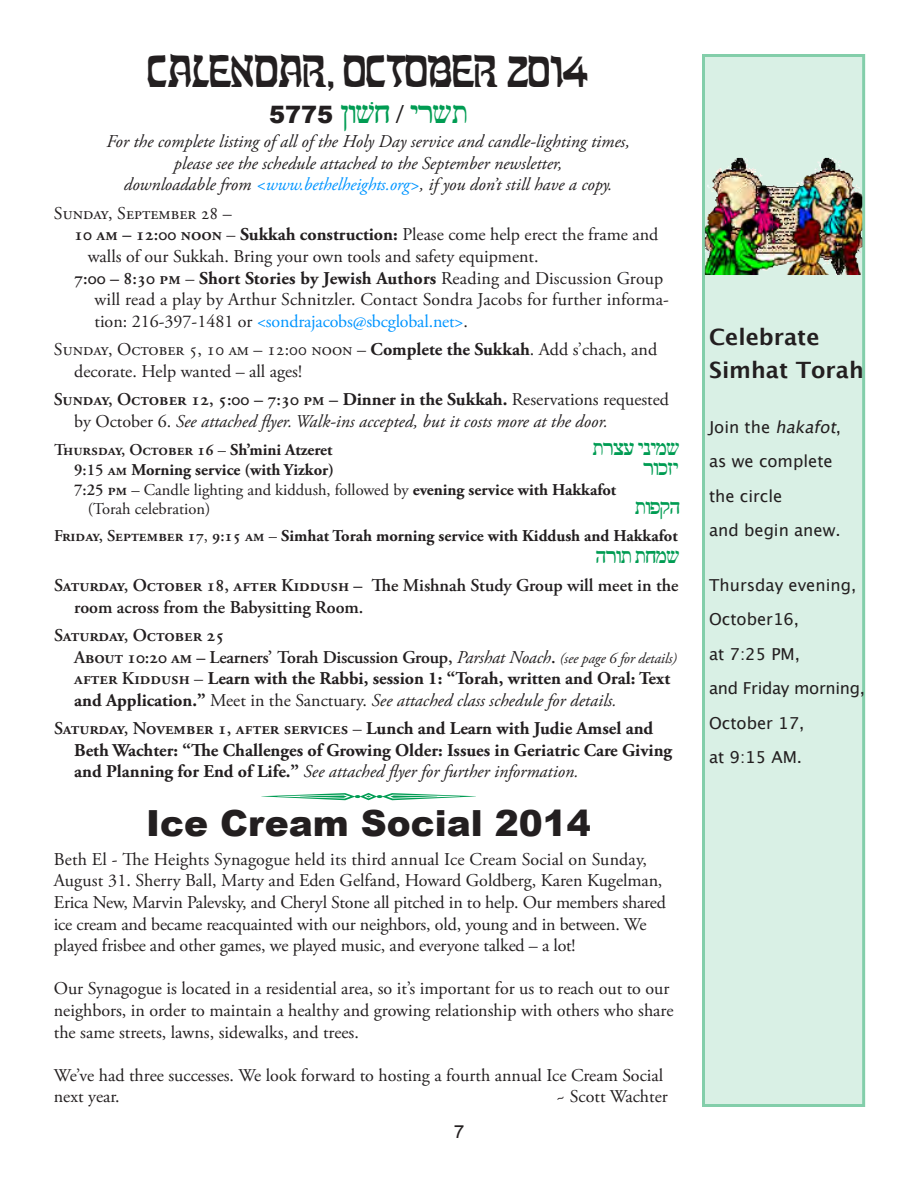
<style>
.page{position:relative;width:918px;height:1188px;background:#fff}
.page>*{position:absolute;margin:0;border:0;box-sizing:border-box;transform-origin:0 0}
.t1{font:36px "Moses KF Mac Plain";color:#231f20}
.t2{font:900 36px "Arial";color:#231f20}
.t3{font:24px "Penina KF Mac Plain";color:#009c53}
.t4{font:700 22.5px "Lucida Grande";color:#231f20}
.t5{font:18px/21.6px "Adobe Garamond Pro";color:#231f20}
.t6{font:700 18px/21.6px "Adobe Garamond Pro";color:#231f20}
.t7{font:600 18px "Adobe Garamond Pro";color:#231f20}
.t8{font:italic 18px "Adobe Garamond Pro";color:#231f20}
.t9{font:18px "Arial";color:#231f20;scale:1.07 1}
.t10{font:700 16.5px/21.6px "Adobe Garamond Pro";color:#231f20;text-align:right}
.t11{font:16.5px "Lucida Grande";color:#231f20}
.t12{font:16.5px "Adobe Garamond Pro";color:#231f20}
.t13{font:600 16.5px "Adobe Garamond Pro";color:#231f20}
.t14{font:16.5px "Penina KF Mac Plain";color:#009c53}
.t15{font:16.5px "Lucida Grande";letter-spacing:-.02em;color:#231f20}
.s1{font-family:"Arial";font-weight:900;color:#231f20}
.s2{color:#231f20}
.s3{color:#0095ff}
.s4{font-weight:600}
.s5{font-weight:700}
.s6{font-weight:400}
.s7{font-style:normal}
.s8{font-family:"Penina KF Mac Plain";font-weight:400;color:#009c53}
.s9{font-weight:400;font-style:italic}
.s10{font-weight:400;font-style:italic;font-size:15px}
.s11{font-style:italic}
</style>
<div class="page">
<div style="left:702px;top:54px;width:163px;height:1053px;background:#d9f0e5"></div>
<img style="left:705px;top:158px;width:127px;height:117px">
<p class="t1" style="left:148px;top:53px;width:442px">CALENDAR, OCTOBER 2014</p>
<p class="t3" style="left:269px;top:98px;width:199px"><span class="s1">5775</span> IWwX <span class="s2">/</span> YR$T</p>
<p class="t8" style="left:107px;top:131px;width:525px">For the complete listing of all of the Holy Day service and candle-lighting times,</p>
<p class="t8" style="left:174px;top:152px;width:390px">please see the schedule attached to the September newsletter,</p>
<p class="t8" style="left:124px;top:174px;width:490px">downloadable from <span class="s3">&lt;www.bethelheights.org&gt;</span>, if you don’t still have a copy.</p>
<p class="t5" style="left:54px;top:203px;width:179px">Sunday, September 28 –</p>
<p class="t5" style="left:74px;top:225px;width:586px"><span class="s4">10 am – 12:00 noon</span> – <span class="s5">Sukkah construction:</span> Please come help erect the frame and</p>
<p class="t5" style="left:88px;top:246px;width:452px">walls of our Sukkah. Bring your own tools and safety equipment.</p>
<p class="t6" style="left:74px;top:267px;width:591px"><span class="s4">7:00 – 8:30 pm</span> <span class="s6">–</span> Short Stories by Jewish Authors <span class="s6">Reading and Discussion Group</span></p>
<p class="t5" style="left:94px;top:289px;width:576px">will read a play by Arthur Schnitzler. Contact Sondra Jacobs for further informa&shy;tion: 216-397-1481 or <span class="s3">&lt;sondrajacobs@sbcglobal.net&gt;</span>.</p>
<p class="t5" style="left:54px;top:339px;width:605px">Sunday, October 5, 10 am – 12:00 noon – <span class="s5">Complete the Sukkah</span>. Add s’chach, and</p>
<p class="t5" style="left:74px;top:361px;width:229px">decorate. Help wanted – all ages!</p>
<p class="t7" style="left:54px;top:389px;width:617px">Sunday, October 12, 5:00 – 7:30 pm – <span class="s5">Dinner in the Sukkah.</span> <span class="s6">Reservations requested</span></p>
<p class="t8" style="left:74px;top:410px;width:535px"><span class="s7">by October 6.</span> See attached flyer. Walk-ins accepted, but it costs more at the door.</p>
<p class="t13" style="left:54px;top:440px;width:280px">Thursday, October 16 <span class="s6">–</span> <span class="s5">Sh’mini Atzeret</span></p>
<p class="t14" style="left:593px;top:438px;width:88px">TRCE YNYM$</p>
<p class="t10" style="left:74px;top:459px;width:261px"><span class="s4">9:15 am</span> Morning service (with Yizkor)</p>
<p class="t14" style="left:644px;top:458px;width:36px">RWKZY</p>
<p class="t12" style="left:74px;top:480px;width:544px"><span class="s4">7:25 pm</span> – Candle lighting and kiddush, followed by <span class="s5">evening service with Hakkafot</span></p>
<p class="t12" style="left:88px;top:499px;width:124px">(Torah celebration)</p>
<p class="t14" style="left:635px;top:498px;width:46px">TWPQH</p>
<p class="t10" style="left:54px;top:525px;width:627px"><span class="s4">Friday, September 17</span><span class="s6">,</span> <span class="s4">9:15 am</span> <span class="s6">–</span> Simhat Torah morning service with Kiddush and Hakkafot<br><span class="s8">HRWT TXM$</span></p>
<p class="t7" style="left:54px;top:575px;width:626px">Saturday, October 18, after Kiddush – The Mishnah Study Group will meet in the</p>
<p class="t7" style="left:74px;top:597px;width:291px">room across from the Babysitting Room.</p>
<p class="t7" style="left:54px;top:625px;width:172px">Saturday, October 25</p>
<p class="t7" style="left:74px;top:646px;width:604px">About 10:20 am – Learners’ Torah Discussion Group, <span class="s9">Parshat Noach</span>. <span class="s10">(see page 6 for details)</span></p>
<p class="t6" style="left:74px;top:668px;width:598px"><span class="s4">after Kiddush</span> <span class="s6">–</span> Learn with the Rabbi, session 1: “Torah, written and Oral: Text and Application.” <span class="s6">Meet in the Sanctuary.</span> <span class="s9">See attached class schedule for details.</span></p>
<p class="t7" style="left:54px;top:718px;width:601px">Saturday, November 1, after services <span class="s6">–</span> <span class="s5">Lunch and Learn with Judie Amsel and</span></p>
<p class="t6" style="left:74px;top:740px;width:599px">Beth Wachter: “The Challenges of Growing Older: Issues in Geriatric Care Giving and Planning for End of Life.” <span class="s9">See attached flyer for further information.</span></p>
<p class="t2" style="left:146px;top:797px;width:446px">Ice Cream Social 2014</p>
<p class="t5" style="left:54px;top:849px;width:595px">Beth El - The Heights Synagogue held its third annual Ice Cream Social on Sunday,</p>
<p class="t5" style="left:54px;top:871px;width:614px">August 31. Sherry Ball, Marty and Eden Gelfand, Howard Goldberg, Karen Kugelman, Erica New, Marvin Palevsky, and Cheryl Stone all pitched in to help. Our members shared ice cream and became reacquainted with our neighbors, old, young and in between. We played frisbee and other games, we played music, and everyone talked – a lot!</p>
<p class="t5" style="left:54px;top:979px;width:621px">Our Synagogue is located in a residential area, so it’s important for us to reach out to our neighbors, in order to maintain a healthy and growing relationship with others who share the same streets, lawns, sidewalks, and trees.</p>
<p class="t5" style="left:54px;top:1065px;width:611px">We’ve had three successes. We look forward to hosting a fourth annual Ice Cream Social next year.</p>
<p class="t5" style="left:556px;top:1087px;width:113px">~ Scott Wachter</p>
<p class="t9" style="left:454px;top:1120px;width:12px">7</p>
<p class="t4" style="left:709px;top:319px;width:112px">Celebrate</p>
<p class="t4" style="left:709px;top:352px;width:156px">Simhat Torah</p>
<p class="t11" style="left:709px;top:417px;width:134px">J o i n t h e <span class="s11">hakafot</span>,</p>
<p class="t11" style="left:709px;top:452px;width:125px">as we complete</p>
<p class="t11" style="left:709px;top:486px;width:75px">the circle</p>
<p class="t11" style="left:709px;top:521px;width:133px">and begin anew.</p>
<p class="t11" style="left:709px;top:575px;width:149px">Thursday evening,</p>
<p class="t11" style="left:709px;top:610px;width:91px">October16,</p>
<p class="t11" style="left:709px;top:644px;width:92px">at 7:25 PM,</p>
<p class="t15" style="left:709px;top:679px;width:157px">and Friday morning,</p>
<p class="t11" style="left:709px;top:713px;width:97px">October 17,</p>
<p class="t11" style="left:709px;top:748px;width:95px">at 9:15 AM.</p>
</div>
